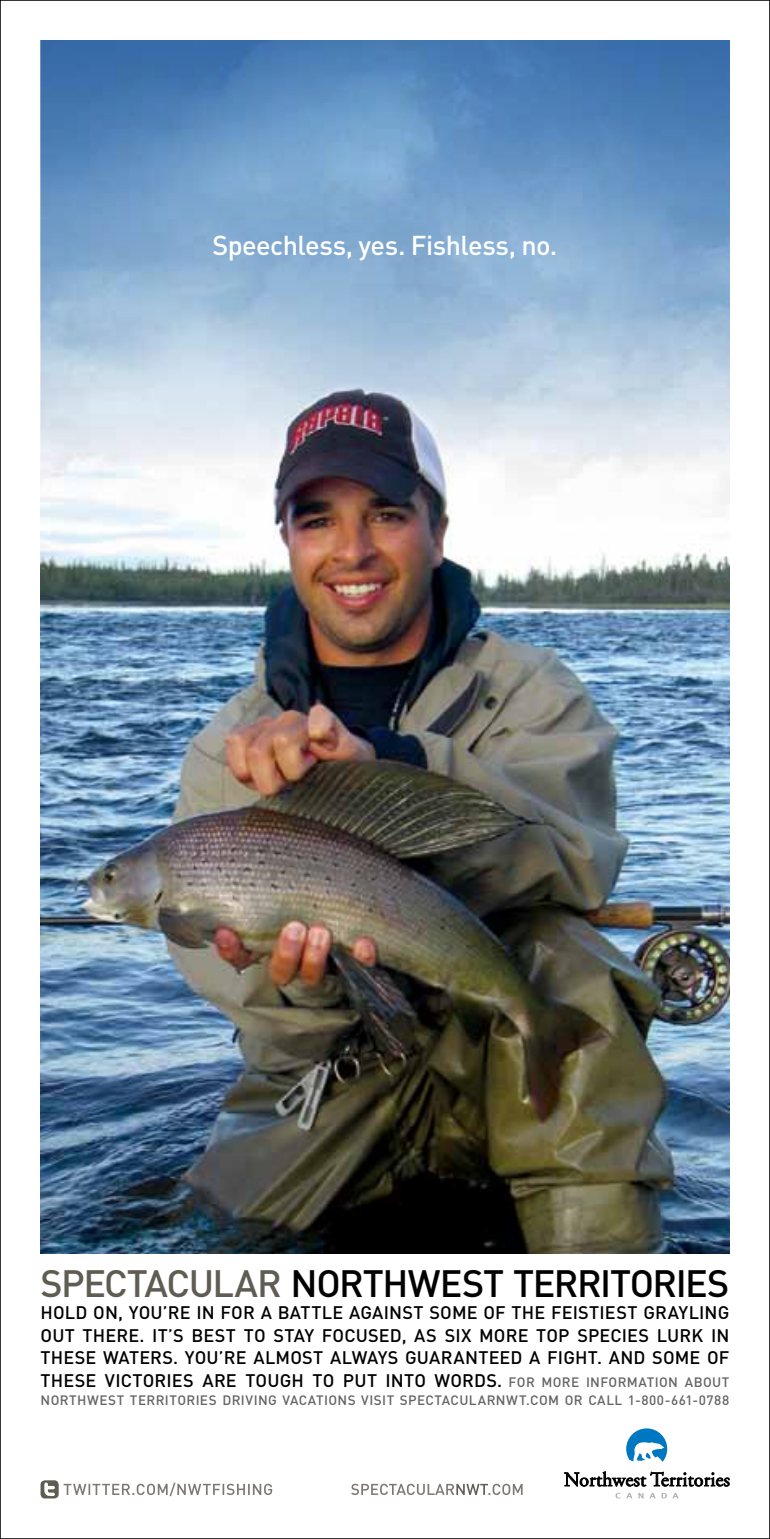
<style>
.page{position:relative;width:770px;height:1539px;background:#fff}
.page>*{position:absolute;margin:0;border:0;box-sizing:border-box;transform-origin:0 0}
.t1{font:500 37.57px "DIN";letter-spacing:-.035em;color:#000}
.t2{font:500 27px "DIN";color:#fff}
.t3{font:500 18px/22.5px "DIN";letter-spacing:.01em;color:#000;text-align:justify}
.t4{font:500 13.5px "DIN";letter-spacing:.035em;color:#636466}
.s1{color:#5f5c54}
.s2{font-size:13.5px;color:#636466}
</style>
<div class="page">
<img style="left:40px;top:473px;width:689px;height:781px">
<svg style="left:40px;top:40px;width:689px;height:433px;background:#89aacd"></svg>
<svg style="left:626px;top:1428px;width:41px;height:34px"></svg>
<svg style="left:564px;top:1471px;width:165px;height:28px"></svg>
<svg style="left:351px;top:1484px;width:171px;height:11px"></svg>
<svg style="left:40px;top:1480px;width:232px;height:18px"></svg>
<h2 class="t2" style="left:212px;top:228px;width:346px">SPEECHLESS, YES. FISHLESS, NO.</h2>
<h1 class="t1" style="left:40px;top:1259px;width:690px"><span class="s1">SPECTACULAR</span> NORTHWEST TERRITORIES</h1>
<p class="t3" style="left:40px;top:1301px;width:690px">HOLD ON, YOU’RE IN FOR A BATTLE AGAINST SOME OF THE FEISTIEST GRAYLING OUT THERE. IT’S BEST TO STAY FOCUSED, AS SIX MORE TOP SPECIES LURK IN THESE WATERS. YOU’RE ALMOST ALWAYS GUARANTEED A FIGHT. AND SOME OF THESE VICTORIES ARE TOUGH TO PUT INTO WORDS. <span class="s2">FOR MORE INFORMATION ABOUT</span></p>
<p class="t4" style="left:41px;top:1391px;width:191px">N ORTHWEST TERRITORIES DRIVING</p>
<p class="t4" style="left:282px;top:1391px;width:448px">VACATIONS VISIT SPECTACULARNWT.COM OR CALL 1-800-661-0788</p>
</div>
